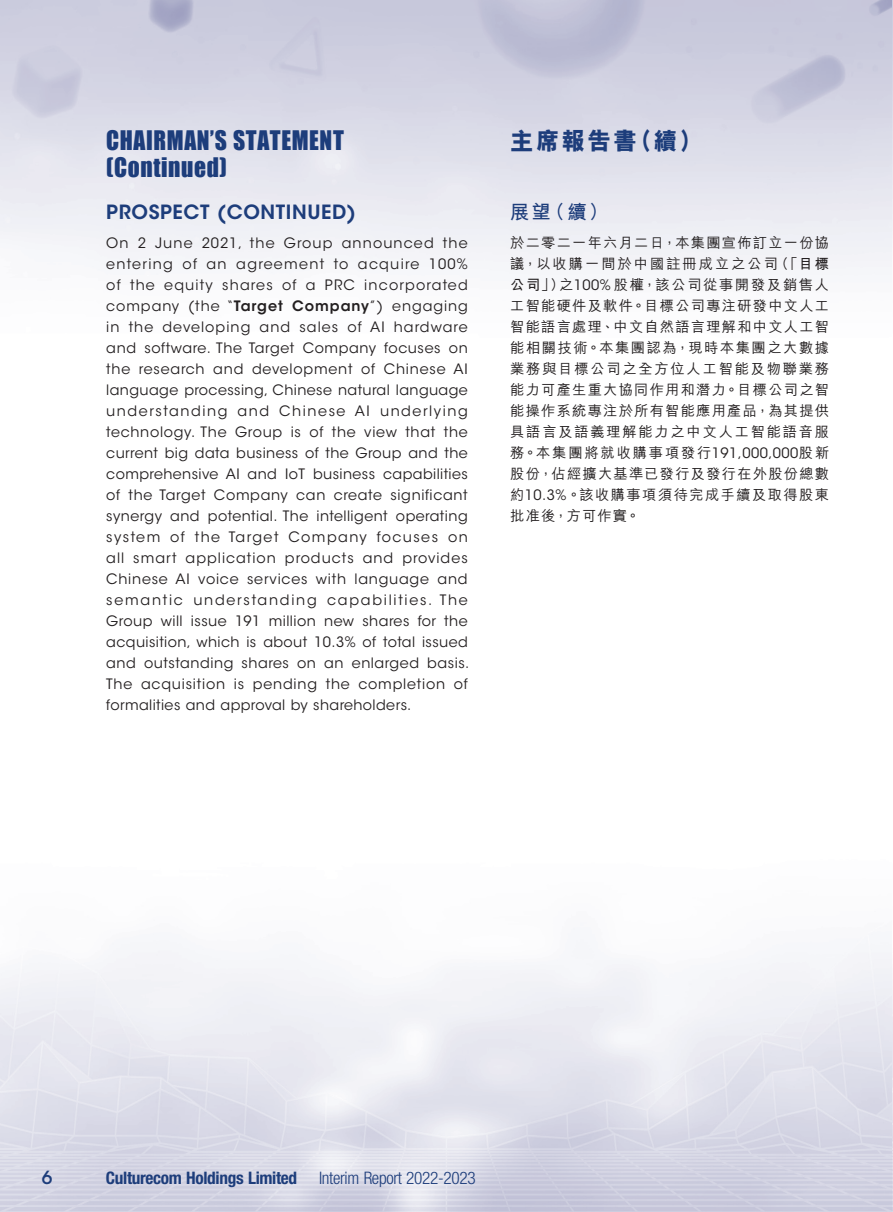
<style>
.page{position:relative;width:893px;height:1212px;background:#fff}
.page>*{position:absolute;margin:0;border:0;box-sizing:border-box;transform-origin:0 0}
.t1{font:24.75px/27px "Impact";letter-spacing:.025em;color:#1d3d7b;scale:.95 1}
.t2{font:800 24.75px "M Hei HK";letter-spacing:.095em;color:#1d3d7b;scale:.95 1}
.t3{font:600 19.5px "ITC Avant Garde Std";letter-spacing:.03em;color:#1d3d7b}
.t4{font:700 19.5px "M Hei HK";color:#1d3d7b}
.t5{font:500 18px "ITC Avant Garde Std";color:#1d3d7b}
.t6{font:700 condensed 17.25px "Helvetica Neue LT Std";letter-spacing:-.02em;color:#1d3d7b}
.t7{font:300 condensed 17.25px "Helvetica Neue LT Std";letter-spacing:-.02em;color:#1d3d7b}
.t8{font:14.25px/21px "ITC Avant Garde Std";letter-spacing:.05em;color:#231f20}
.t9{font:500 14.25px/21px "M Hei HK";letter-spacing:.085em;color:#231f20;text-align:justify}
.s1{font-weight:600}
.s2{font-weight:700}
.s3{font-family:"ITC Avant Garde Std";font-weight:400}
</style>
<div class="page">
<h1 class="t1" style="left:106px;top:126px;width:252px">CHAIRMAN’S STATEMENT (Continued)</h1>
<h2 class="t3" style="left:106px;top:199px;width:251px">PROSPECT (CONTINUED)</h2>
<p class="t8" style="left:106px;top:233px;width:365px">On 2 June 2021, the Group announced the entering of an agreement to acquire 100% of the equity shares of a PRC incorporated company (the “<span class="s1">Target Company</span>”) engaging in the developing and sales of AI hardware and software. The Target Company focuses on the research and development of Chinese AI language processing, Chinese natural language understanding and Chinese AI underlying technology. The Group is of the view that the current big data business of the Group and the comprehensive AI and IoT business capabilities of the Target Company can create significant synergy and potential. The intelligent operating system of the Target Company focuses on all smart application products and provides Chinese AI voice services with language and semantic understanding capabilities. The Group will issue 191 million new shares for the acquisition, which is about 10.3% of total issued and outstanding shares on an enlarged basis.<br>The acquisition is pending the completion of formalities and approval by shareholders.</p>
<h1 class="t2" style="left:510px;top:128px;width:203px">主席報告書（續）</h1>
<h2 class="t4" style="left:510px;top:197px;width:99px">展望（續）</h2>
<p class="t9" style="left:510px;top:231px;width:320px">於二零二一年六月二日，本集團宣佈訂立一份協議，以收購一間於中國註冊成立之公司（「<span class="s2">目標公司</span>」）之<span class="s3">100%</span>股權，該公司從事開發及銷售人工智能硬件及軟件。目標公司專注研發中文人工智能語言處理、中文自然語言理解和中文人工智能相關技術。本集團認為，現時本集團之大數據業務與目標公司之全方位人工智能及物聯業務能力可產生重大協同作用和潛力。目標公司之智能操作系統專注於所有智能應用產品，為其提供具語言及語義理解能力之中文人工智能語音服務。本集團將就收購事項發行<span class="s3">191,000,000</span>股新股份，佔經擴大基準已發行及發行在外股份總數約<span class="s3">10.3%</span>。該收購事項須待完成手續及取得股東批准後，方可作實。</p>
<p class="t5" style="left:42px;top:1167px;width:12px">6</p>
<p class="t6" style="left:106px;top:1167px;width:193px">Culturecom Holdings Limited</p>
<p class="t7" style="left:319px;top:1168px;width:158px">Interim Report 2022-2023</p>
</div>
